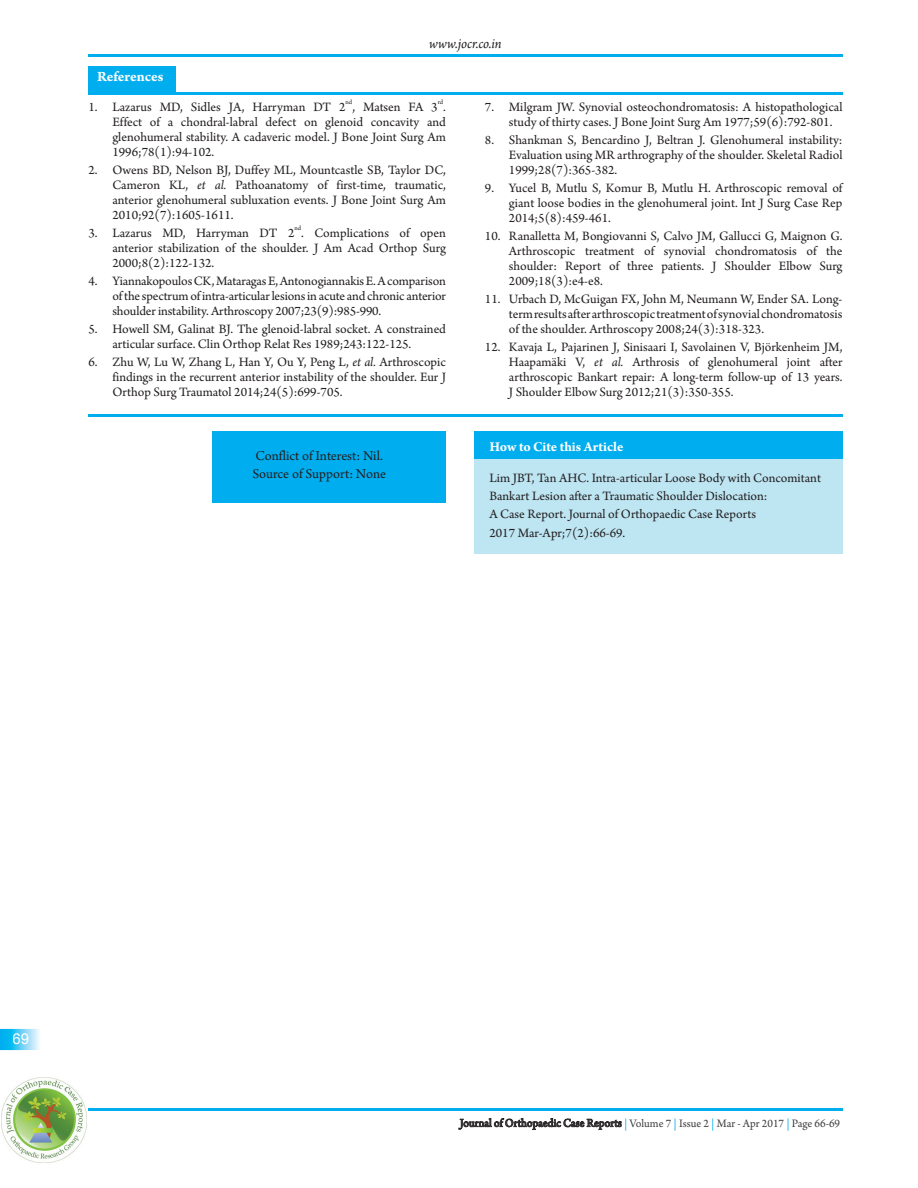
<style>
.page{position:relative;width:918px;height:1188px;background:#fff}
.page>*{position:absolute;margin:0;border:0;box-sizing:border-box;transform-origin:0 0}
.t1{font:italic 15px "Arno Pro";color:#231f20}
.t2{font:700 15px "Arno Pro";letter-spacing:-.005em;color:#fff}
.t3{font:15px "Arial";color:#fff}
.t4{font:14.25px/18px "Arno Pro";color:#231f20}
.t5{font:700 14.25px "Arno Pro";color:#fff}
.t6{font:13.5px/15px "Arno Pro";color:#231f20;text-align:justify}
.t7{font:12px "Arno Pro";color:#3e3e3f}
.t8{font:6.75px "Arno Pro";color:#231f20}
.s1{font-style:italic}
.s2{color:#231f20}
.s3{color:#00aeef}
</style>
<div class="page">
<hr style="left:88px;top:54px;width:755px;height:2px;background:#00aeef">
<svg style="left:0;top:1029px;width:40px;height:21px"></svg>
<svg style="left:13px;top:1033px;width:16px;height:11px"></svg>
<img style="left:2px;top:1077px;width:85px;height:86px">
<hr style="left:88px;top:1108px;width:755px;height:3px;background:#00aeef">
<div style="left:212px;top:431px;width:234px;height:71px;background:#00aeef"></div>
<div style="left:474px;top:431px;width:369px;height:123px;background:#bde5f2"></div>
<div style="left:474px;top:431px;width:369px;height:28px;background:#00aeef"></div>
<hr style="left:88px;top:414px;width:755px;height:2px;background:#00aeef">
<hr style="left:176px;top:92px;width:667px;height:3px;background:#00aeef">
<div style="left:88px;top:66px;width:88px;height:29px;background:#00aeef"></div>
<p class="t1" style="left:429px;top:34px;width:74px">www.jocr.co.in</p>
<p class="t2" style="left:97px;top:72px;width:68px">References</p>
<p class="t6" style="left:88px;top:100px;width:259px">1. Lazarus MD, Sidles JA, Harryman DT 2</p>
<p class="t8" style="left:346px;top:99px;width:8px">nd</p>
<p class="t8" style="left:438px;top:99px;width:7px">rd</p>
<p class="t6" style="left:112px;top:115px;width:335px">Effect of a chondral-labral defect on glenoid concavity and glenohumeral stability. A cadaveric model. J Bone Joint Surg Am 1996;78(1):94-102.</p>
<p class="t6" style="left:112px;top:163px;width:335px;text-indent:-24px">2. Owens BD, Nelson BJ, Duffey ML, Mountcastle SB, Taylor DC, Cameron KL, <span class="s1">et al.</span> Pathoanatomy of first-time, traumatic, anterior glenohumeral subluxation events. J Bone Joint Surg Am 2010;92(7):1605-1611.</p>
<p class="t6" style="left:88px;top:226px;width:208px">3. Lazarus MD, Harryman DT 2</p>
<p class="t6" style="left:352px;top:100px;width:95px">, Matsen FA 3 .</p>
<p class="t8" style="left:294px;top:226px;width:8px">nd</p>
<p class="t6" style="left:112px;top:226px;width:335px;text-indent:189px">. Complications of open anterior stabilization of the shoulder. J Am Acad Orthop Surg 2000;8(2):122-132.</p>
<p class="t6" style="left:112px;top:275px;width:335px;text-indent:-24px">4. Yiannakopoulos CK, Mataragas E, Antonogiannakis E. A comparison of the spectrum of intra-articular lesions in acute and chronic anterior shoulder instability. Arthroscopy 2007;23(9):985-990.</p>
<p class="t6" style="left:112px;top:323px;width:335px;text-indent:-24px">5. Howell SM, Galinat BJ. The glenoid-labral socket. A constrained articular surface. Clin Orthop Relat Res 1989;243:122-125.</p>
<p class="t6" style="left:112px;top:356px;width:335px;text-indent:-24px">6. Zhu W, Lu W, Zhang L, Han Y, Ou Y, Peng L, <span class="s1">et al.</span> Arthroscopic findings in the recurrent anterior instability of the shoulder. Eur J Orthop Surg Traumatol 2014;24(5):699-705.</p>
<p class="t4" style="left:252px;top:448px;width:135px">Conflict of Interest: Nil.<br>Source of Support: None</p>
<p class="t6" style="left:509px;top:100px;width:335px;text-indent:-24px">7. Milgram JW. Synovial osteochondromatosis: A histopathological study of thirty cases. J Bone Joint Surg Am 1977;59(6):792-801.</p>
<p class="t6" style="left:509px;top:133px;width:335px;text-indent:-24px">8. Shankman S, Bencardino J, Beltran J. Glenohumeral instability:<br>Evaluation using MR arthrography of the shoulder. Skeletal Radiol 1999;28(7):365-382.</p>
<p class="t6" style="left:509px;top:181px;width:335px;text-indent:-24px">9. Yucel B, Mutlu S, Komur B, Mutlu H. Arthroscopic removal of giant loose bodies in the glenohumeral joint. Int J Surg Case Rep 2014;5(8):459-461.</p>
<p class="t6" style="left:509px;top:229px;width:335px;text-indent:-24px">10. Ranalletta M, Bongiovanni S, Calvo JM, Gallucci G, Maignon G.<br>Arthroscopic treatment of synovial chondromatosis of the shoulder: Report of three patients. J Shoulder Elbow Surg 2009;18(3):e4-e8.</p>
<p class="t6" style="left:509px;top:293px;width:335px;text-indent:-24px">11. Urbach D, McGuigan FX, John M, Neumann W, Ender SA. Long&shy;term results after arthroscopic treatment of synovial chondromatosis of the shoulder. Arthroscopy 2008;24(3):318-323.</p>
<p class="t6" style="left:509px;top:341px;width:335px;text-indent:-24px">12. Kavaja L, Pajarinen J, Sinisaari I, Savolainen V, Björkenheim JM, Haapamäki V, <span class="s1">et al.</span> Arthrosis of glenohumeral joint after arthroscopic Bankart repair: A long-term follow-up of 13 years.<br>J Shoulder Elbow Surg 2012;21(3):350-355.</p>
<p class="t5" style="left:489px;top:442px;width:135px">How to Cite this Article</p>
<p class="t6" style="left:489px;top:469px;width:333px;line-height:18.5px;text-align:left">Lim JBT, Tan AHC. Intra-articular Loose Body with Concomitant Bankart Lesion after a Traumatic Shoulder Dislocation:<br>A Case Report. Journal of Orthopaedic Case Reports<br>2017 Mar-Apr;7(2):66-69.</p>
<p class="t3" style="left:13px;top:1030px;width:18px">69</p>
<p class="t7" style="left:460px;top:1118px;width:382px"><span class="s2">Journal of Orthopaedic Case Reports</span> <span class="s3">|</span> Volume 7 <span class="s3">|</span> Issue 2 <span class="s3">|</span> Mar - Apr 2017 <span class="s3">|</span> Page 66-69</p>
</div>
